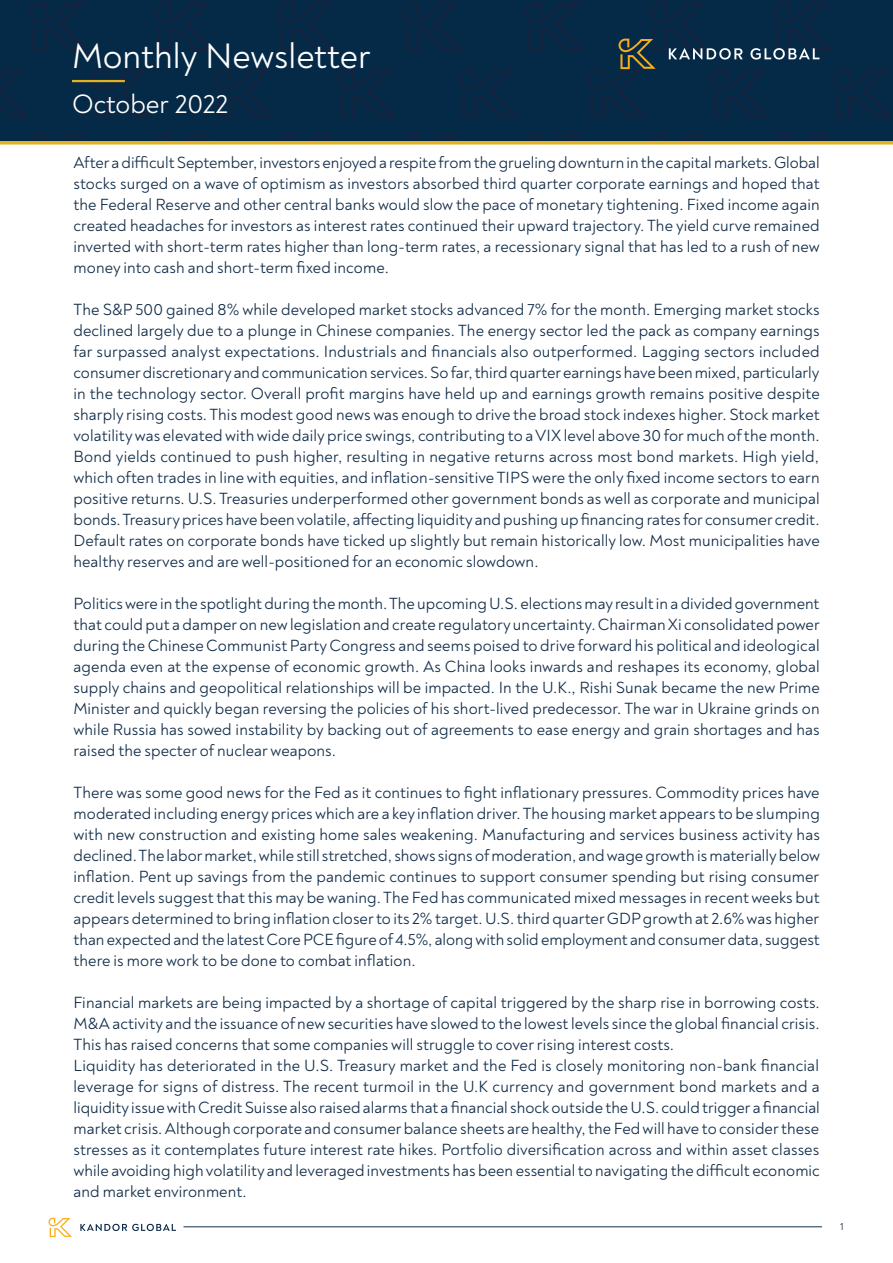
<style>
.page{position:relative;width:893px;height:1263px;background:#fff}
.page>*{position:absolute;margin:0;border:0;box-sizing:border-box;transform-origin:0 0}
.t1{font:36px "Noah";color:#fff}
.t2{font:27px "Noah";color:#fff}
.t3{font:16.5px/21px "Noah";letter-spacing:.005em;color:#132e49;text-align:justify}
.t4{font:10.5px "Noah";color:#132e49}
</style>
<div class="page">
<hr style="left:184px;top:1226px;width:638px;height:1px;background:#132e49">
<svg style="left:80px;top:1224px;width:96px;height:7px"></svg>
<svg style="left:48px;top:1218px;width:24px;height:19px"></svg>
<div style="left:0;top:140px;width:893px;height:5px;background:#e4b121"></div>
<img style="left:0;top:0;width:893px;height:140px">
<hr style="left:72px;top:80px;width:53px;height:2px;background:#e4b121">
<svg style="left:669px;top:48px;width:74px;height:12px"></svg>
<svg style="left:750px;top:23px;width:95px;height:37px"></svg>
<svg style="left:618px;top:39px;width:38px;height:30px"></svg>
<p class="t1" style="left:72px;top:34px;width:300px">Monthly Newsletter</p>
<p class="t2" style="left:72px;top:87px;width:158px">October 2022</p>
<p class="t3" style="left:74px;top:152px;width:748px">After a difficult September, investors enjoyed a respite from the grueling downturn in the capital markets. Global stocks surged on a wave of optimism as investors absorbed third quarter corporate earnings and hoped that the Federal Reserve and other central banks would slow the pace of monetary tightening. Fixed income again created headaches for investors as interest rates continued their upward trajectory. The yield curve remained inverted with short-term rates higher than long-term rates, a recessionary signal that has led to a rush of new money into cash and short-term fixed income.</p>
<p class="t3" style="left:74px;top:299px;width:748px">The S&amp;P 500 gained 8% while developed market stocks advanced 7% for the month. Emerging market stocks declined largely due to a plunge in Chinese companies. The energy sector led the pack as company earnings far surpassed analyst expectations. Industrials and financials also outperformed. Lagging sectors included consumer discretionary and communication services. So far, third quarter earnings have been mixed, particularly in the technology sector. Overall profit margins have held up and earnings growth remains positive despite sharply rising costs. This modest good news was enough to drive the broad stock indexes higher. Stock market volatility was elevated with wide daily price swings, contributing to a VIX level above 30 for much of the month.<br>Bond yields continued to push higher, resulting in negative returns across most bond markets. High yield, which often trades in line with equities, and inflation-sensitive TIPS were the only fixed income sectors to earn positive returns. U.S. Treasuries underperformed other government bonds as well as corporate and municipal bonds. Treasury prices have been volatile, affecting liquidity and pushing up financing rates for consumer credit.<br>Default rates on corporate bonds have ticked up slightly but remain historically low. Most municipalities have healthy reserves and are well-positioned for an economic slowdown.</p>
<p class="t3" style="left:74px;top:593px;width:748px">Politics were in the spotlight during the month. The upcoming U.S. elections may result in a divided government that could put a damper on new legislation and create regulatory uncertainty. Chairman Xi consolidated power during the Chinese Communist Party Congress and seems poised to drive forward his political and ideological agenda even at the expense of economic growth. As China looks inwards and reshapes its economy, global supply chains and geopolitical relationships will be impacted. In the U.K., Rishi Sunak became the new Prime Minister and quickly began reversing the policies of his short-lived predecessor. The war in Ukraine grinds on while Russia has sowed instability by backing out of agreements to ease energy and grain shortages and has raised the specter of nuclear weapons.</p>
<p class="t3" style="left:74px;top:782px;width:748px">There was some good news for the Fed as it continues to fight inflationary pressures. Commodity prices have moderated including energy prices which are a key inflation driver. The housing market appears to be slumping with new construction and existing home sales weakening. Manufacturing and services business activity has declined. The labor market, while still stretched, shows signs of moderation, and wage growth is materially below inflation. Pent up savings from the pandemic continues to support consumer spending but rising consumer credit levels suggest that this may be waning. The Fed has communicated mixed messages in recent weeks but appears determined to bring inflation closer to its 2% target. U.S. third quarter GDP growth at 2.6% was higher than expected and the latest Core PCE figure of 4.5%, along with solid employment and consumer data, suggest there is more work to be done to combat inflation.</p>
<p class="t3" style="left:74px;top:992px;width:748px">Financial markets are being impacted by a shortage of capital triggered by the sharp rise in borrowing costs.<br>M&amp;A activity and the issuance of new securities have slowed to the lowest levels since the global financial crisis.<br>This has raised concerns that some companies will struggle to cover rising interest costs.</p>
<p class="t3" style="left:74px;top:1055px;width:748px">Liquidity has deteriorated in the U.S. Treasury market and the Fed is closely monitoring non-bank financial leverage for signs of distress. The recent turmoil in the U.K currency and government bond markets and a liquidity issue with Credit Suisse also raised alarms that a financial shock outside the U.S. could trigger a financial market crisis. Although corporate and consumer balance sheets are healthy, the Fed will have to consider these stresses as it contemplates future interest rate hikes. Portfolio diversification across and within asset classes while avoiding high volatility and leveraged investments has been essential to navigating the difficult economic and market environment.</p>
<p class="t4" style="left:840px;top:1220px;width:5px">1</p>
</div>
